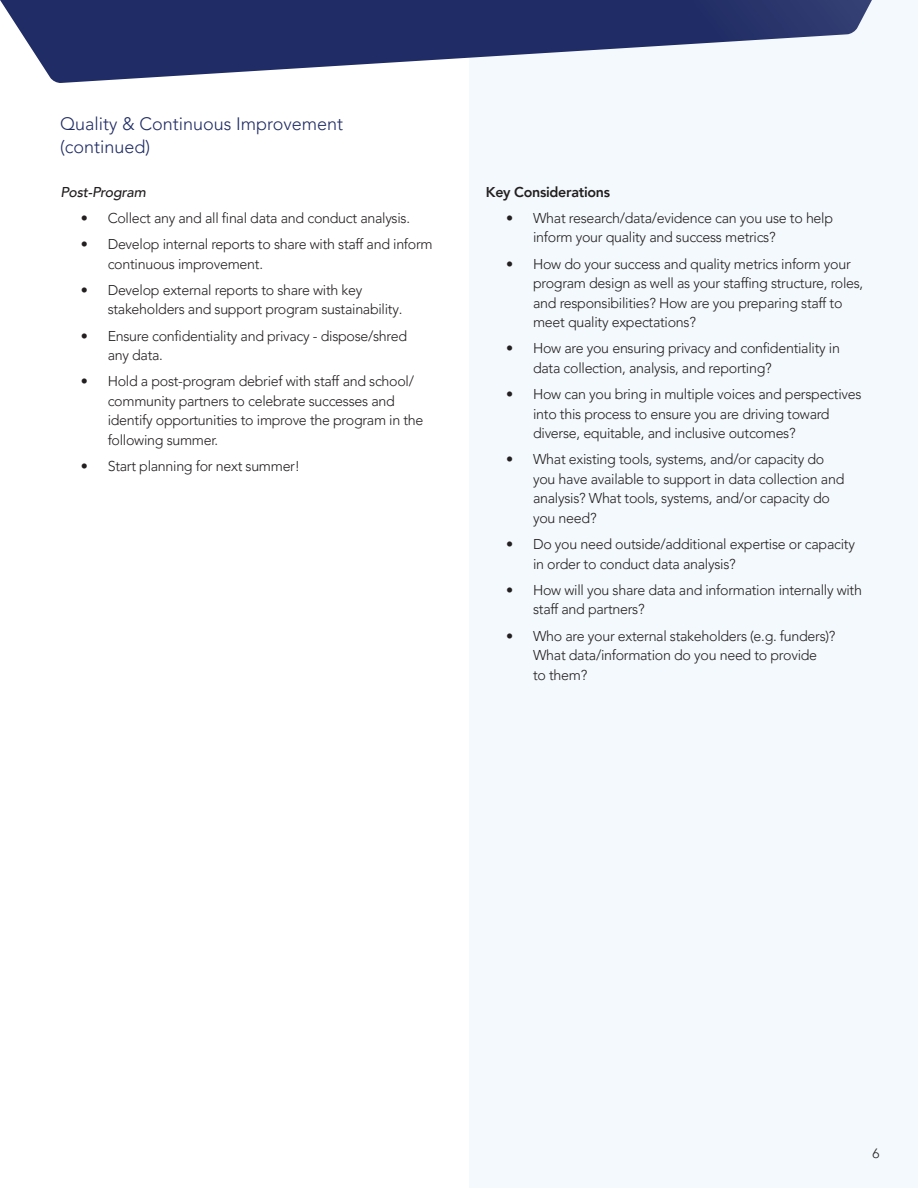
<style>
.page{position:relative;width:918px;height:1188px;background:#fff}
.page>*{position:absolute;margin:0;border:0;box-sizing:border-box;transform-origin:0 0}
.t1{font:300 18px/22.5px "Avenir LT Pro";color:#202c65}
.t2{font:300 14.25px/19.5px "Avenir LT Pro";letter-spacing:-.02em;color:#231f20}
.t3{font:800 14.25px "Avenir LT Pro";letter-spacing:-.02em;color:#231f20}
.t4{font:italic 500 14.25px "Avenir LT Pro";letter-spacing:-.02em;color:#231f20}
.t5{font:300 13.5px "Avenir LT Pro";color:#231f20}
</style>
<div class="page">
<div style="left:469px;top:0;width:449px;height:1188px;background:#f3f9fc"></div>
<svg style="left:0;top:0;width:872px;height:83px;fill:#202c65"></svg>
<p class="t1" style="left:60px;top:113px;width:285px">Quality &amp; Continuous Improvement (continued)</p>
<p class="t4" style="left:60px;top:183px;width:87px">Post-Program</p>
<p class="t2" style="left:81px;top:208px;width:331px">• Collect any and all final data and conduct analysis.</p>
<p class="t2" style="left:108px;top:234px;width:326px;text-indent:-27px">• Develop internal reports to share with staff and inform continuous improvement.</p>
<p class="t2" style="left:108px;top:280px;width:296px;text-indent:-27px">• Develop external reports to share with key stakeholders and support program sustainability.</p>
<p class="t2" style="left:108px;top:326px;width:301px;text-indent:-27px">• Ensure confidentiality and privacy - dispose/shred any data.</p>
<p class="t2" style="left:108px;top:372px;width:317px;text-indent:-27px">• Hold a post-program debrief with staff and school/ community partners to celebrate successes and identify opportunities to improve the program in the following summer.</p>
<p class="t2" style="left:81px;top:456px;width:221px">• Start planning for next summer!</p>
<p class="t3" style="left:486px;top:183px;width:126px">Key Considerations</p>
<p class="t2" style="left:533px;top:208px;width:302px;text-indent:-27px">• What research/data/evidence can you use to help inform your quality and success metrics?</p>
<p class="t2" style="left:533px;top:254px;width:332px;text-indent:-27px">• How do your success and quality metrics inform your program design as well as your staffing structure, roles, and responsibilities? How are you preparing staff to meet quality expectations?</p>
<p class="t2" style="left:533px;top:339px;width:308px;text-indent:-27px">• How are you ensuring privacy and confidentiality in data collection, analysis, and reporting?</p>
<p class="t2" style="left:533px;top:384px;width:330px;text-indent:-27px">• How can you bring in multiple voices and perspectives into this process to ensure you are driving toward diverse, equitable, and inclusive outcomes?</p>
<p class="t2" style="left:533px;top:450px;width:313px;text-indent:-27px">• What existing tools, systems, and/or capacity do you have available to support in data collection and analysis? What tools, systems, and/or capacity do you need?</p>
<p class="t2" style="left:533px;top:534px;width:323px;text-indent:-27px">• Do you need outside/additional expertise or capacity in order to conduct data analysis?</p>
<p class="t2" style="left:533px;top:580px;width:330px;text-indent:-27px">• How will you share data and information internally with staff and partners?</p>
<p class="t2" style="left:533px;top:626px;width:304px;text-indent:-27px">• Who are your external stakeholders (e.g. funders)?<br>What data/information do you need to provide<br>to them?</p>
<p class="t5" style="left:873px;top:1145px;width:9px">6</p>
</div>
